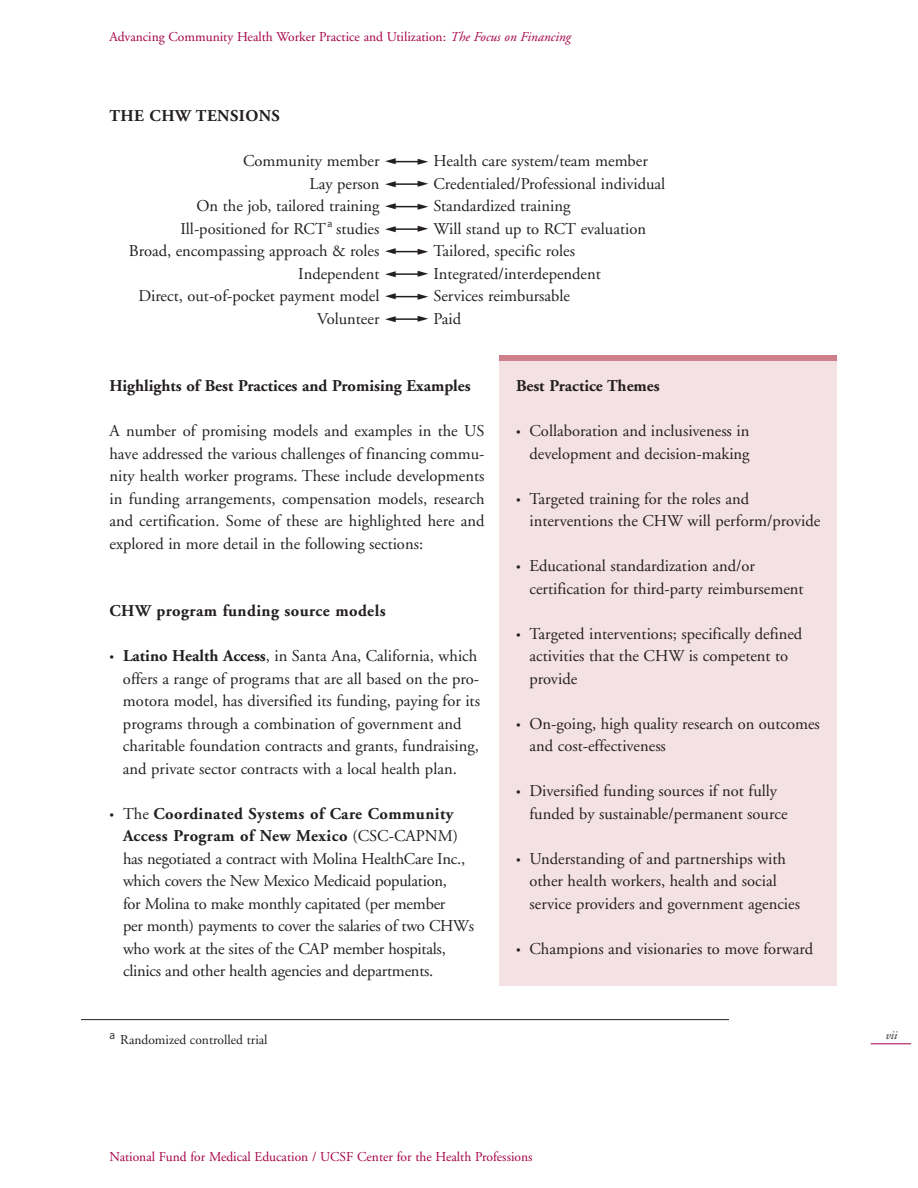
<style>
.page{position:relative;width:918px;height:1188px;background:#fff}
.page>*{position:absolute;margin:0;border:0;box-sizing:border-box;transform-origin:0 0}
.t1{font:16.5px/22.5px "Adobe Garamond";color:#231f20}
.t2{font:700 16.5px "Adobe Garamond";color:#231f20}
.t3{font:700 16.5px "Adobe Garamond";letter-spacing:.025em;color:#231f20}
.t4{font:13.5px "Adobe Garamond";color:#a30146}
.t5{font:13.5px "Adobe Garamond";color:#231f20}
.t6{font:italic 12px "Adobe Garamond";color:#231f20}
.s1{font-style:italic}
.s2{font-size:12px}
.s3{font-weight:700}
</style>
<div class="page">
<hr style="left:871px;top:1043px;width:40px;height:1px;background:#a30146">
<hr style="left:393px;top:183px;width:27px;height:2px;background:#231f20">
<hr style="left:393px;top:228px;width:27px;height:2px;background:#231f20">
<hr style="left:393px;top:273px;width:27px;height:2px;background:#231f20">
<hr style="left:393px;top:318px;width:27px;height:2px;background:#231f20">
<div style="left:500px;top:356px;width:337px;height:630px;background:#f4e1e3"></div>
<div style="left:500px;top:356px;width:337px;height:5px;background:#cd808c"></div>
<hr style="left:81px;top:1019px;width:648px;height:1px;background:#231f20">
<svg style="left:392px;top:160px;width:28px;height:3px"></svg>
<svg style="left:392px;top:205px;width:28px;height:3px"></svg>
<svg style="left:392px;top:250px;width:28px;height:3px"></svg>
<svg style="left:392px;top:295px;width:28px;height:3px"></svg>
<p class="t4" style="left:110px;top:32px;width:462px">Advancing Community Health Worker Practice and Utilization: <span class="s1">The Focus on Financing</span></p>
<p class="t3" style="left:110px;top:109px;width:172px">THE CHW TENSIONS</p>
<p class="t1" style="left:243px;top:151px;width:138px">Community member</p>
<p class="t1" style="left:434px;top:151px;width:216px">Health care system/team member</p>
<p class="t1" style="left:310px;top:174px;width:71px">Lay person</p>
<p class="t1" style="left:433px;top:174px;width:233px">Credentialed/Professional individual</p>
<p class="t1" style="left:197px;top:196px;width:184px">On the job, tailored training</p>
<p class="t1" style="left:434px;top:196px;width:138px">Standardized training</p>
<p class="t1" style="left:180px;top:219px;width:201px">Ill-positioned for RCT <sup>a</sup> studies</p>
<p class="t1" style="left:433px;top:219px;width:214px">Will stand up to RCT evaluation</p>
<p class="t1" style="left:129px;top:241px;width:252px">Broad, encompassing approach &amp; roles</p>
<p class="t1" style="left:434px;top:241px;width:143px">Tailored, specific roles</p>
<p class="t1" style="left:298px;top:264px;width:83px">Independent</p>
<p class="t1" style="left:434px;top:264px;width:169px">Integrated/interdependent</p>
<p class="t1" style="left:138px;top:286px;width:243px">Direct, out-of-pocket payment model</p>
<p class="t1" style="left:434px;top:286px;width:138px">Services reimbursable</p>
<p class="t1" style="left:317px;top:309px;width:64px">Volunteer</p>
<p class="t1" style="left:433px;top:309px;width:29px">Paid</p>
<p class="t2" style="left:110px;top:379px;width:363px">Highlights of Best Practices and Promising Examples</p>
<p class="t1" style="left:110px;top:421px;width:377px;text-align:justify">A number of promising models and examples in the US have addressed the various challenges of financing commu&shy;nity health worker programs. These include developments in funding arrangements, compensation models, research and certification. Some of these are highlighted here and explored in more detail in the following sections:</p>
<p class="t3" style="left:110px;top:604px;width:278px">CHW program funding source models</p>
<p class="t1" style="left:123px;top:646px;width:359px;text-indent:-13px"><span class="s2">•</span> <span class="s3">Latino Health Access</span>, in Santa Ana, California, which offers a range of programs that are all based on the pro&shy;motora model, has diversified its funding, paying for its programs through a combination of government and charitable foundation contracts and grants, fundraising, and private sector contracts with a local health plan.</p>
<p class="t1" style="left:123px;top:804px;width:353px;text-indent:-14px"><span class="s2">•</span> The <span class="s3">Coordinated Systems of Care Community Access Program of New Mexico</span> (CSC-CAPNM) has negotiated a contract with Molina HealthCare Inc., which covers the New Mexico Medicaid population,<br>for Molina to make monthly capitated (per member<br>per month) payments to cover the salaries of two CHWs who work at the sites of the CAP member hospitals, clinics and other health agencies and departments.</p>
<p class="t5" style="left:109px;top:1034px;width:160px"><sup>a</sup> Randomized controlled trial</p>
<p class="t2" style="left:516px;top:379px;width:145px">Best Practice Themes</p>
<p class="t1" style="left:516px;top:421px;width:235px;text-align:right"><span class="s2">•</span> Collaboration and inclusiveness in development and decision-making</p>
<p class="t1" style="left:530px;top:489px;width:292px;text-indent:-14px"><span class="s2">•</span> Targeted training for the roles and interventions the CHW will perform/provide</p>
<p class="t1" style="left:530px;top:556px;width:276px;text-indent:-14px"><span class="s2">•</span> Educational standardization and/or certification for third-party reimbursement</p>
<p class="t1" style="left:530px;top:624px;width:274px;text-indent:-14px"><span class="s2">•</span> Targeted interventions; specifically defined activities that the CHW is competent to provide</p>
<p class="t1" style="left:530px;top:714px;width:292px;text-indent:-14px"><span class="s2">•</span> On-going, high quality research on outcomes and cost-effectiveness</p>
<p class="t1" style="left:530px;top:781px;width:260px;text-indent:-14px"><span class="s2">•</span> Diversified funding sources if not fully funded by sustainable/permanent source</p>
<p class="t1" style="left:530px;top:849px;width:272px;text-indent:-14px"><span class="s2">•</span> Understanding of and partnerships with other health workers, health and social service providers and government agencies</p>
<p class="t1" style="left:516px;top:939px;width:299px"><span class="s2">•</span> Champions and visionaries to move forward</p>
<p class="t4" style="left:110px;top:1151px;width:425px">National Fund for Medical Education / UCSF Center for the Health Professions</p>
<p class="t6" style="left:885px;top:1030px;width:13px">vii</p>
</div>
